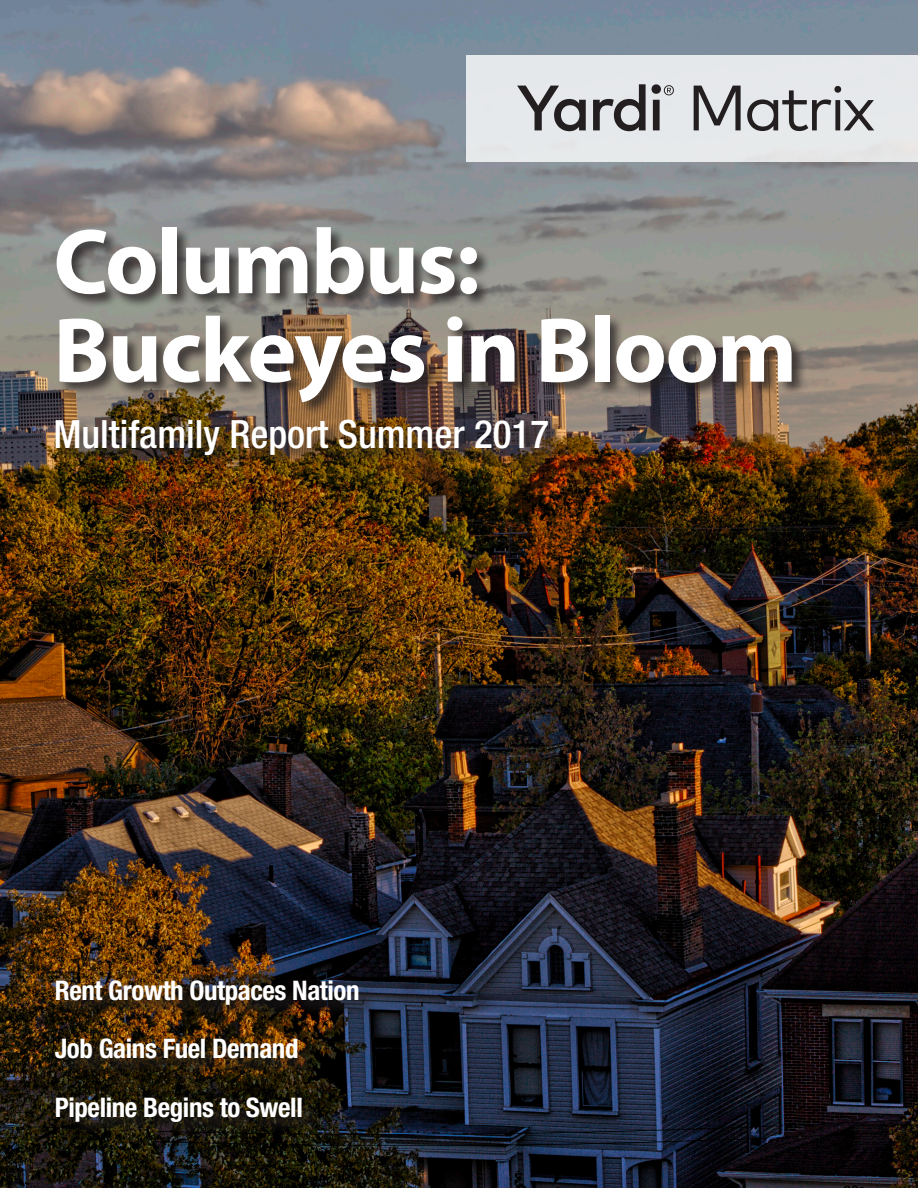
<style>
.page{position:relative;width:918px;height:1188px;background:#fff}
.page>*{position:absolute;margin:0;border:0;box-sizing:border-box;transform-origin:0 0}
.t1{font:700 93px "Myriad Pro";letter-spacing:-.02em;color:#fff}
.t2{font:500 condensed 39px "Helvetica Neue LT Std";color:#fff}
.t3{font:700 condensed 27px "Helvetica Neue LT Std";letter-spacing:-.015em;color:#fff}
</style>
<div class="page">
<img style="left:0;top:0;width:918px;height:1188px">
<div style="left:466px;top:55px;width:452px;height:107px;background:#e6e8eb"></div>
<div style="left:58px;top:982px;width:319px;height:159px;background:#231f20;opacity:.75"></div>
<div style="left:54px;top:226px;width:753px;height:245px;background:#231f20;opacity:.75"></div>
<svg style="left:517px;top:86px;width:69px;height:45px"></svg>
<svg style="left:593px;top:84px;width:53px;height:47px"></svg>
<svg style="left:652px;top:84px;width:22px;height:46px"></svg>
<svg style="left:694px;top:86px;width:47px;height:44px"></svg>
<svg style="left:747px;top:86px;width:127px;height:45px"></svg>
<p class="t1" style="left:53px;top:201px;width:428px">Columbus:</p>
<p class="t1" style="left:53px;top:290px;width:745px">Buckeyes in Bloom</p>
<p class="t2" style="left:53px;top:411px;width:497px">Multifamily Report Summer 2017</p>
<p class="t3" style="left:55px;top:974px;width:306px">Rent Growth Outpaces Nation</p>
<p class="t3" style="left:55px;top:1032px;width:245px">Job Gains Fuel Demand</p>
<p class="t3" style="left:55px;top:1091px;width:249px">Pipeline Begins to Swell</p>
</div>
